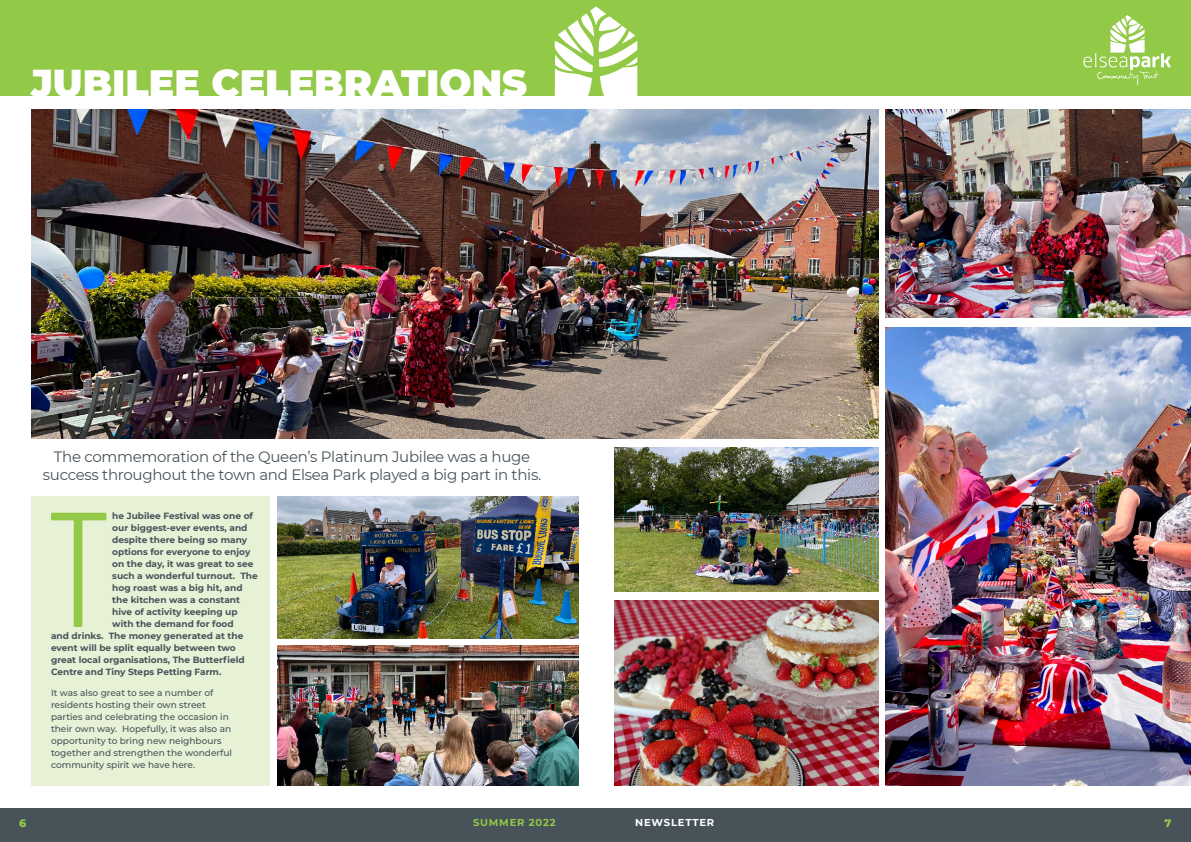
<style>
.page{position:relative;width:1191px;height:842px;background:#fff}
.page>*{position:absolute;margin:0;border:0;box-sizing:border-box;transform-origin:0 0}
.t1{font:300 163.3px "Barlow Condensed";color:#92c947}
.t2{font:900 38px "Montserrat";color:#fff}
.t3{font:15px/18px "Montserrat";letter-spacing:-.02em;color:#475359;text-align:center}
.t4{font:800 11px "Montserrat";color:#92c947}
.t5{font:700 10px "Montserrat";letter-spacing:.08em;color:#92c947}
.t6{font:700 10px "Montserrat";letter-spacing:.08em;color:#fff}
.t7{font:700 9px "Montserrat";color:#475359}
.t8{font:500 9px/12px "Montserrat";color:#475359}
</style>
<div class="page">
<div style="left:0;top:0;width:1191px;height:96px;background:#92c947"></div>
<svg style="left:1083px;top:15px;width:88px;height:70px"></svg>
<svg style="left:555px;top:6px;width:82px;height:90px"></svg>
<div style="left:0;top:808px;width:1191px;height:34px;background:#475359"></div>
<div style="left:31px;top:496px;width:238px;height:289px;background:#e6f1d6"></div>
<img style="left:31px;top:109px;width:847px;height:330px">
<img style="left:885px;top:328px;width:306px;height:457px">
<img style="left:278px;top:496px;width:300px;height:142px">
<img style="left:615px;top:448px;width:263px;height:143px">
<img style="left:885px;top:109px;width:306px;height:209px">
<img style="left:278px;top:645px;width:300px;height:140px">
<img style="left:615px;top:600px;width:263px;height:185px">
<p class="t2" style="left:31px;top:55px;width:498px">JUBILEE CELEBRATIONS</p>
<p class="t3" style="left:43px;top:447px;width:500px">The commemoration of the Queen’s Platinum Jubilee was a huge success throughout the town and Elsea Park played a big part in this.</p>
<p class="t1" style="left:45px;top:452px;width:69px">T</p>
<p class="t7" style="left:112px;top:509px;width:142px">he Jubilee Festival was one of</p>
<p class="t7" style="left:112px;top:521px;width:137px">our biggest-ever events, and</p>
<p class="t7" style="left:112px;top:533px;width:136px">despite there being so many</p>
<p class="t7" style="left:112px;top:545px;width:140px">options for everyone to enjoy</p>
<p class="t7" style="left:112px;top:557px;width:143px">on the day, it was great to see</p>
<p class="t7" style="left:112px;top:569px;width:147px">such a wonderful turnout. The</p>
<p class="t7" style="left:112px;top:581px;width:132px">hog roast was a big hit, and</p>
<p class="t7" style="left:112px;top:593px;width:129px">the kitchen was a constant</p>
<p class="t7" style="left:112px;top:605px;width:127px">hive of activity keeping up</p>
<p class="t7" style="left:112px;top:617px;width:123px">with the demand for food</p>
<p class="t7" style="left:51px;top:629px;width:194px">and drinks. The money generated at the</p>
<p class="t7" style="left:51px;top:641px;width:186px">event will be split equally between two</p>
<p class="t7" style="left:51px;top:653px;width:195px">great local organisations, The Butterfield</p>
<p class="t7" style="left:51px;top:665px;width:172px">Centre and Tiny Steps Petting Farm.</p>
<p class="t8" style="left:51px;top:686px;width:182px">It was also great to see a number of residents hosting their own street parties and celebrating the occasion in their own way. Hopefully, it was also an opportunity to bring new neighbours together and strengthen the wonderful community spirit we have here.</p>
<p class="t4" style="left:19px;top:815px;width:9px">6</p>
<p class="t5" style="left:473px;top:815px;width:84px">SUMMER 2022</p>
<p class="t6" style="left:635px;top:815px;width:81px">NEWSLETTER</p>
<p class="t4" style="left:1164px;top:815px;width:8px">7</p>
</div>
